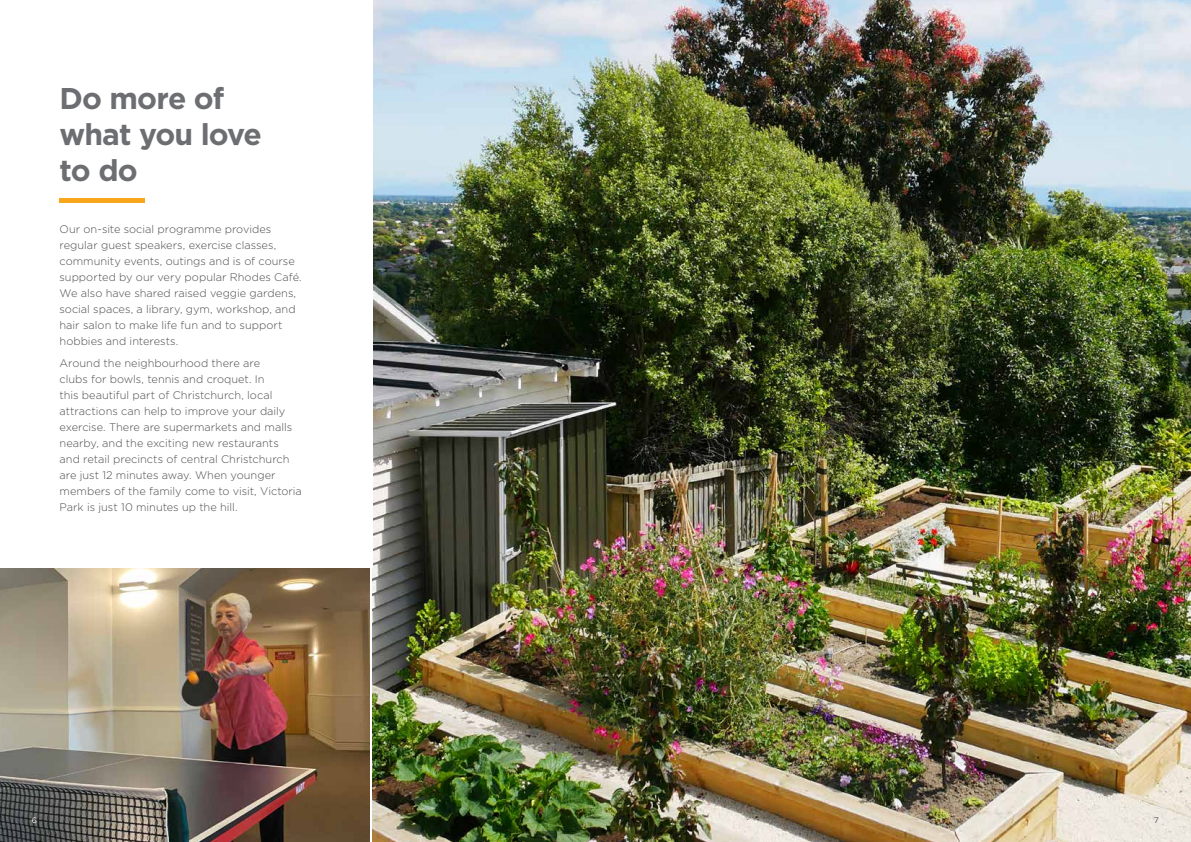
<style>
.page{position:relative;width:1191px;height:842px;background:#fff}
.page>*{position:absolute;margin:0;border:0;box-sizing:border-box;transform-origin:0 0}
.t1{font:700 30px/36px "Gotham";letter-spacing:-.03em;color:#6d6e71}
.t2{font:300 11px/16px "Gotham";color:#4d4d4f}
.t3{font:8px "Gotham";color:#fff}
.t4{font:8px "Gotham";color:#4d4d4f}
</style>
<div class="page">
<img style="left:0;top:568px;width:370px;height:274px">
<img style="left:373px;top:0;width:818px;height:842px">
<hr style="left:60px;top:199px;width:85px;height:4px;background:#faa61a">
<h1 class="t1" style="left:60px;top:80px;width:204px">Do more of what you love to do</h1>
<p class="t2" style="left:60px;top:221px;width:244px">Our on-site social programme provides regular guest speakers, exercise classes, community events, outings and is of course supported by our very popular Rhodes Café.<br>We also have shared raised veggie gardens, social spaces, a library, gym, workshop, and hair salon to make life fun and to support hobbies and interests.</p>
<p class="t2" style="left:60px;top:355px;width:244px">Around the neighbourhood there are<br>clubs for bowls, tennis and croquet. In<br>this beautiful part of Christchurch, local attractions can help to improve your daily exercise. There are supermarkets and malls nearby, and the exciting new restaurants and retail precincts of central Christchurch are just 12 minutes away. When younger members of the family come to visit, Victoria Park is just 10 minutes up the hill.</p>
<p class="t3" style="left:32px;top:815px;width:7px">6</p>
<p class="t4" style="left:1154px;top:815px;width:6px">7</p>
</div>
